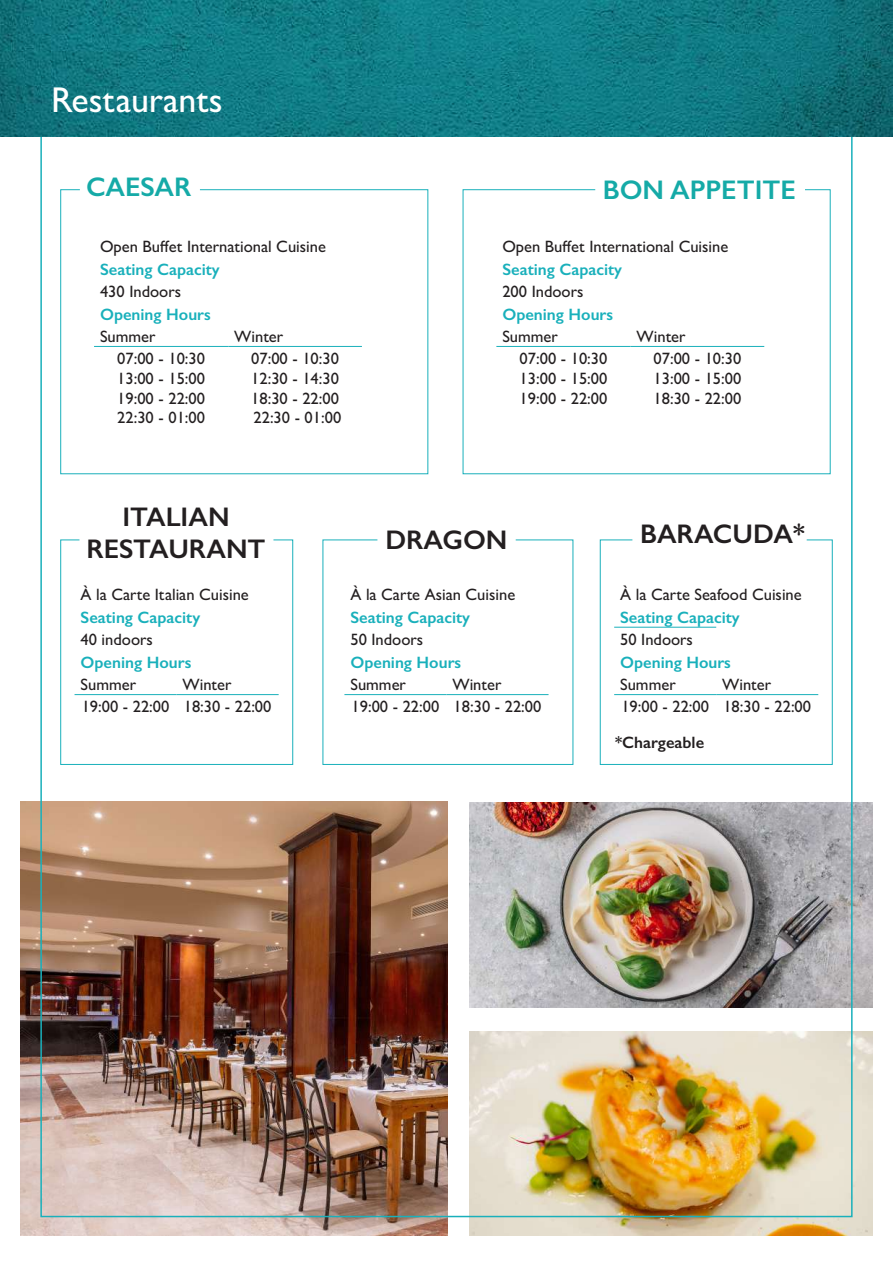
<style>
.page{position:relative;width:893px;height:1263px;background:#fff}
.page>*{position:absolute;margin:0;border:0;box-sizing:border-box;transform-origin:0 0}
.t1{font:500 36px "Gill Sans";color:#fff}
.t2{font:600 27px/32.4px "Gill Sans";color:#231f20;text-align:center}
.t3{font:600 27px "Gill Sans";color:#15aaa7}
.t4{font:500 16.5px/19.8px "Gill Sans";color:#231f20}
.t5{font:600 16.5px "Gill Sans";color:#19b0bb}
.t6{font:600 16.5px "Gill Sans";color:#231f20}
</style>
<div class="page">
<img style="left:0;top:0;width:893px;height:136px">
<img style="left:470px;top:802px;width:402px;height:205px">
<img style="left:470px;top:1031px;width:402px;height:205px">
<img style="left:20px;top:801px;width:428px;height:435px">
<svg style="left:60px;top:189px;width:369px;height:285px"></svg>
<svg style="left:60px;top:539px;width:233px;height:226px"></svg>
<svg style="left:322px;top:539px;width:252px;height:226px"></svg>
<svg style="left:599px;top:539px;width:234px;height:226px"></svg>
<svg style="left:462px;top:189px;width:369px;height:285px"></svg>
<h1 class="t1" style="left:51px;top:79px;width:173px">Restaurants</h1>
<h2 class="t3" style="left:86px;top:170px;width:107px">CAESAR</h2>
<h2 class="t3" style="left:603px;top:174px;width:195px">BON APPETITE</h2>
<p class="t4" style="left:100px;top:236px;width:227px">Open Buffet International Cuisine</p>
<p class="t5" style="left:100px;top:259px;width:121px">Seating Capacity</p>
<p class="t4" style="left:100px;top:281px;width:83px">430 Indoors</p>
<p class="t5" style="left:100px;top:305px;width:112px">Opening Hours</p>
<p class="t4" style="left:100px;top:326px;width:57px">Summer</p>
<p class="t4" style="left:234px;top:326px;width:50px">Winter</p>
<p class="t4" style="left:117px;top:348px;width:89px;text-align:justify">07:00 - 10:30<br>13:00 - 15:00<br>19:00 - 22:00<br>22:30 - 01:00</p>
<p class="t4" style="left:251px;top:348px;width:92px">07:00 - 10:30<br>12:30 - 14:30<br>18:30 - 22:00<br>22:30 - 01:00</p>
<p class="t4" style="left:502px;top:236px;width:227px">Open Buffet International Cuisine</p>
<p class="t5" style="left:502px;top:259px;width:121px">Seating Capacity</p>
<p class="t4" style="left:502px;top:281px;width:83px">200 Indoors</p>
<p class="t5" style="left:502px;top:305px;width:112px">Opening Hours</p>
<p class="t4" style="left:502px;top:326px;width:57px">Summer</p>
<p class="t4" style="left:637px;top:326px;width:50px">Winter</p>
<p class="t4" style="left:520px;top:348px;width:89px;text-align:justify">07:00 - 10:30<br>13:00 - 15:00<br>19:00 - 22:00</p>
<p class="t4" style="left:654px;top:348px;width:89px;text-align:justify">07:00 - 10:30<br>13:00 - 15:00<br>18:30 - 22:00</p>
<h2 class="t2" style="left:87px;top:500px;width:181px">ITALIAN<br>RESTAURANT</h2>
<p class="t4" style="left:81px;top:585px;width:170px">À la Carte Italian Cuisine</p>
<p class="t5" style="left:81px;top:607px;width:121px">Seating Capacity</p>
<p class="t4" style="left:81px;top:629px;width:74px">40 indoors</p>
<p class="t5" style="left:81px;top:653px;width:112px">Opening Hours</p>
<p class="t4" style="left:81px;top:675px;width:57px">Summer</p>
<p class="t4" style="left:82px;top:674px;width:191px;line-height:21.9px;text-indent:101px">Winter<br>19:00 - 22:00 18:30 - 22:00</p>
<h2 class="t2" style="left:385px;top:523px;width:124px">DRAGON</h2>
<h2 class="t2" style="left:640px;top:517px;width:166px">BARACUDA*</h2>
<p class="t4" style="left:350px;top:585px;width:166px">À la Carte Asian Cuisine</p>
<p class="t5" style="left:350px;top:607px;width:121px">Seating Capacity</p>
<p class="t4" style="left:350px;top:629px;width:74px">50 Indoors</p>
<p class="t5" style="left:350px;top:653px;width:112px">Opening Hours</p>
<p class="t4" style="left:350px;top:675px;width:57px">Summer</p>
<p class="t4" style="left:352px;top:674px;width:191px;line-height:21.9px;text-indent:101px">Winter<br>19:00 - 22:00 18:30 - 22:00</p>
<p class="t4" style="left:620px;top:585px;width:183px">À la Carte Seafood Cuisine</p>
<p class="t5" style="left:620px;top:607px;width:121px">Seating Capacity</p>
<p class="t4" style="left:620px;top:629px;width:74px">50 Indoors</p>
<p class="t5" style="left:620px;top:653px;width:112px">Opening Hours</p>
<p class="t4" style="left:620px;top:675px;width:57px">Summer</p>
<p class="t4" style="left:621px;top:674px;width:191px;line-height:21.9px;text-indent:101px">Winter<br>19:00 - 22:00 18:30 - 22:00</p>
<p class="t6" style="left:615px;top:732px;width:91px">*Chargeable</p>
</div>
